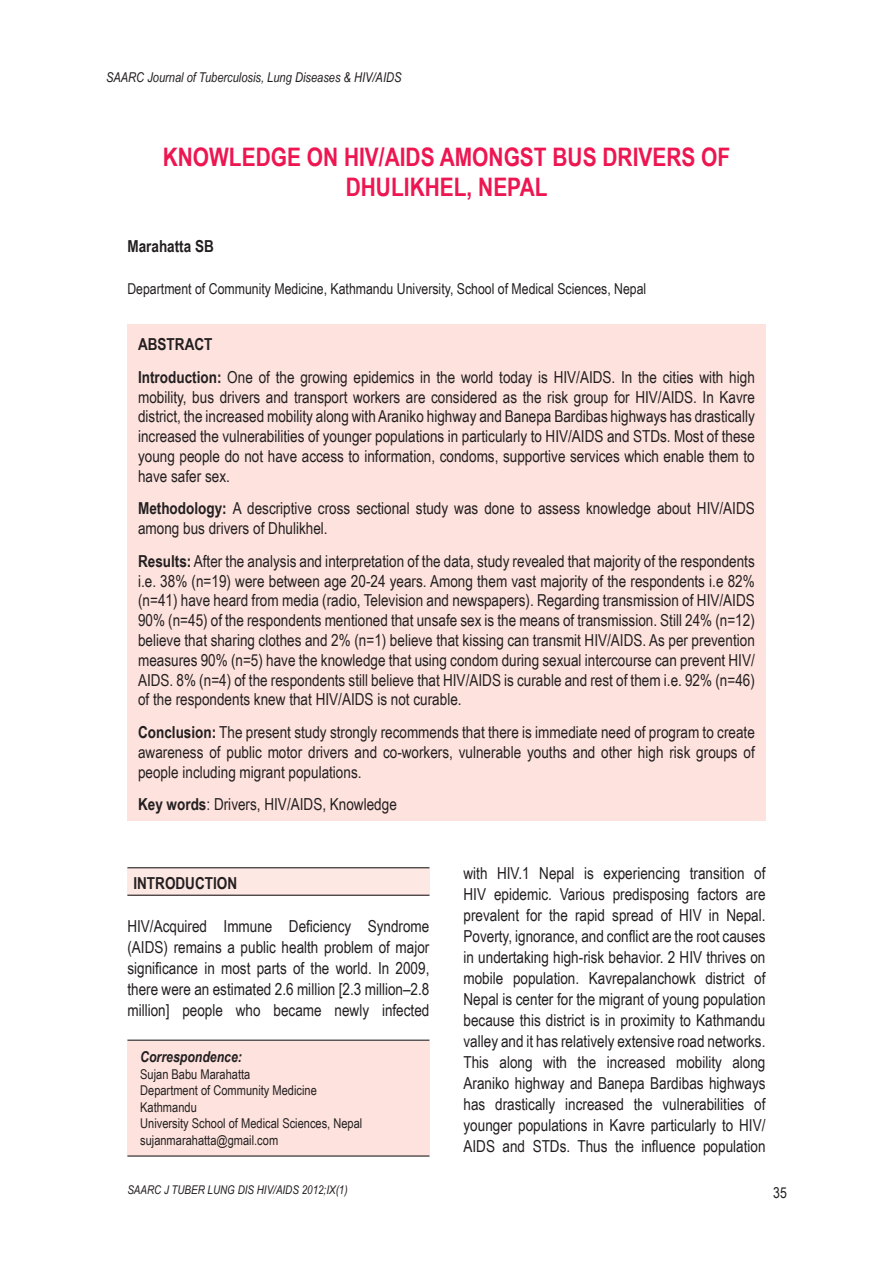
<style>
.page{position:relative;width:893px;height:1263px;background:#fff}
.page>*{position:absolute;margin:0;border:0;box-sizing:border-box;transform-origin:0 0}
.t1{font:700 25.5px/30.6px "Arial Narrow";color:#ed1651;text-align:center}
.t2{font:16.5px/21px "Arial Narrow";color:#231f20;text-align:justify}
.t3{font:700 16.5px "Arial Narrow";color:#231f20}
.t4{font:15px "Arial Narrow";color:#231f20}
.t5{font:italic 700 15px "Arial Narrow";color:#231f20}
.t6{font:13.5px/16.5px "Arial Narrow";color:#231f20}
.t7{font:italic 13.5px "Arial Narrow";color:#231f20}
.t8{font:italic 12px "Arial Narrow";color:#231f20}
.s1{font-weight:700}
</style>
<div class="page">
<div style="left:127px;top:1041px;width:302px;height:114px;background:#fde2dd"></div>
<div style="left:127px;top:324px;width:638px;height:497px;background:#fde2dd"></div>
<div style="left:127px;top:868px;width:302px;height:27px;background:#fee8e4"></div>
<hr style="left:127px;top:867px;width:302px;height:1px;background:#231f20">
<hr style="left:127px;top:895px;width:302px;height:1px;background:#231f20">
<hr style="left:127px;top:1040px;width:302px;height:1px;background:#231f20">
<hr style="left:127px;top:1155px;width:302px;height:2px;background:#231f20">
<p class="t7" style="left:106px;top:69px;width:297px">SAARC Journal of Tuberculosis, Lung Diseases &amp; HIV/AIDS</p>
<h1 class="t1" style="left:163px;top:141px;width:569px">KNOWLEDGE ON HIV/AIDS AMONGST BUS DRIVERS OF<br>DHULIKHEL, NEPAL</h1>
<p class="t3" style="left:127px;top:236px;width:88px">Marahatta SB</p>
<p class="t4" style="left:127px;top:280px;width:520px">Department of Community Medicine, Kathmandu University, School of Medical Sciences, Nepal</p>
<p class="t2" style="left:138px;top:328px;width:618px;line-height:32.5px"><span class="s1">ABSTRACT<br>Introduction:</span> One of the growing epidemics in the world today is HIV/AIDS. In the cities with high</p>
<p class="t2" style="left:138px;top:387px;width:618px;line-height:19.8px">mobility, bus drivers and transport workers are considered as the risk group for HIV/AIDS. In Kavre district, the increased mobility along with Araniko highway and Banepa Bardibas highways has drastically increased the vulnerabilities of younger populations in particularly to HIV/AIDS and STDs. Most of these young people do not have access to information, condoms, supportive services which enable them to have safer sex.</p>
<p class="t2" style="left:138px;top:499px;width:618px;line-height:19.8px"><span class="s1">Methodology:</span> A descriptive cross sectional study was done to assess knowledge about HIV/AIDS among bus drivers of Dhulikhel.</p>
<p class="t2" style="left:138px;top:551px;width:618px;line-height:19.8px"><span class="s1">Results:</span> After the analysis and interpretation of the data, study revealed that majority of the respondents i.e. 38% (n=19) were between age 20-24 years. Among them vast majority of the respondents i.e 82% (n=41) have heard from media (radio, Television and newspapers). Regarding transmission of HIV/AIDS 90% (n=45) of the respondents mentioned that unsafe sex is the means of transmission. Still 24% (n=12) believe that sharing clothes and 2% (n=1) believe that kissing can transmit HIV/AIDS. As per prevention measures 90% (n=5) have the knowledge that using condom during sexual intercourse can prevent HIV/ AIDS. 8% (n=4) of the respondents still believe that HIV/AIDS is curable and rest of them i.e. 92% (n=46) of the respondents knew that HIV/AIDS is not curable.</p>
<p class="t2" style="left:138px;top:722px;width:618px;line-height:19.8px"><span class="s1">Conclusion:</span> The present study strongly recommends that there is immediate need of program to create awareness of public motor drivers and co-workers, vulnerable youths and other high risk groups of people including migrant populations.</p>
<p class="t2" style="left:138px;top:794px;width:260px"><span class="s1">Key words</span>: Drivers, HIV/AIDS, Knowledge</p>
<p class="t3" style="left:133px;top:874px;width:105px">INTRODUCTION</p>
<p class="t2" style="left:127px;top:915px;width:303px">HIV/Acquired Immune Deficiency Syndrome (AIDS) remains a public health problem of major significance in most parts of the world. In 2009, there were an estimated 2.6 million [2.3 million–2.8 million] people who became newly infected</p>
<p class="t5" style="left:140px;top:1048px;width:103px">Correspondence:</p>
<p class="t6" style="left:140px;top:1066px;width:224px">Sujan Babu Marahatta<br>Department of Community Medicine<br>Kathmandu<br>University School of Medical Sciences, Nepal sujanmarahatta@gmail.com</p>
<p class="t8" style="left:127px;top:1183px;width:222px">SAARC J TUBER LUNG DIS HIV/AIDS 2012;IX(1)</p>
<p class="t2" style="left:463px;top:863px;width:303px">with HIV.1 Nepal is experiencing transition of HIV epidemic. Various predisposing factors are prevalent for the rapid spread of HIV in Nepal.<br>Poverty, ignorance, and conflict are the root causes in undertaking high-risk behavior. 2 HIV thrives on mobile population. Kavrepalanchowk district of Nepal is center for the migrant of young population because this district is in proximity to Kathmandu valley and it has relatively extensive road networks.<br>This along with the increased mobility along Araniko highway and Banepa Bardibas highways has drastically increased the vulnerabilities of younger populations in Kavre particularly to HIV/ AIDS and STDs. Thus the influence population</p>
<p class="t4" style="left:773px;top:1184px;width:15px">35</p>
</div>
